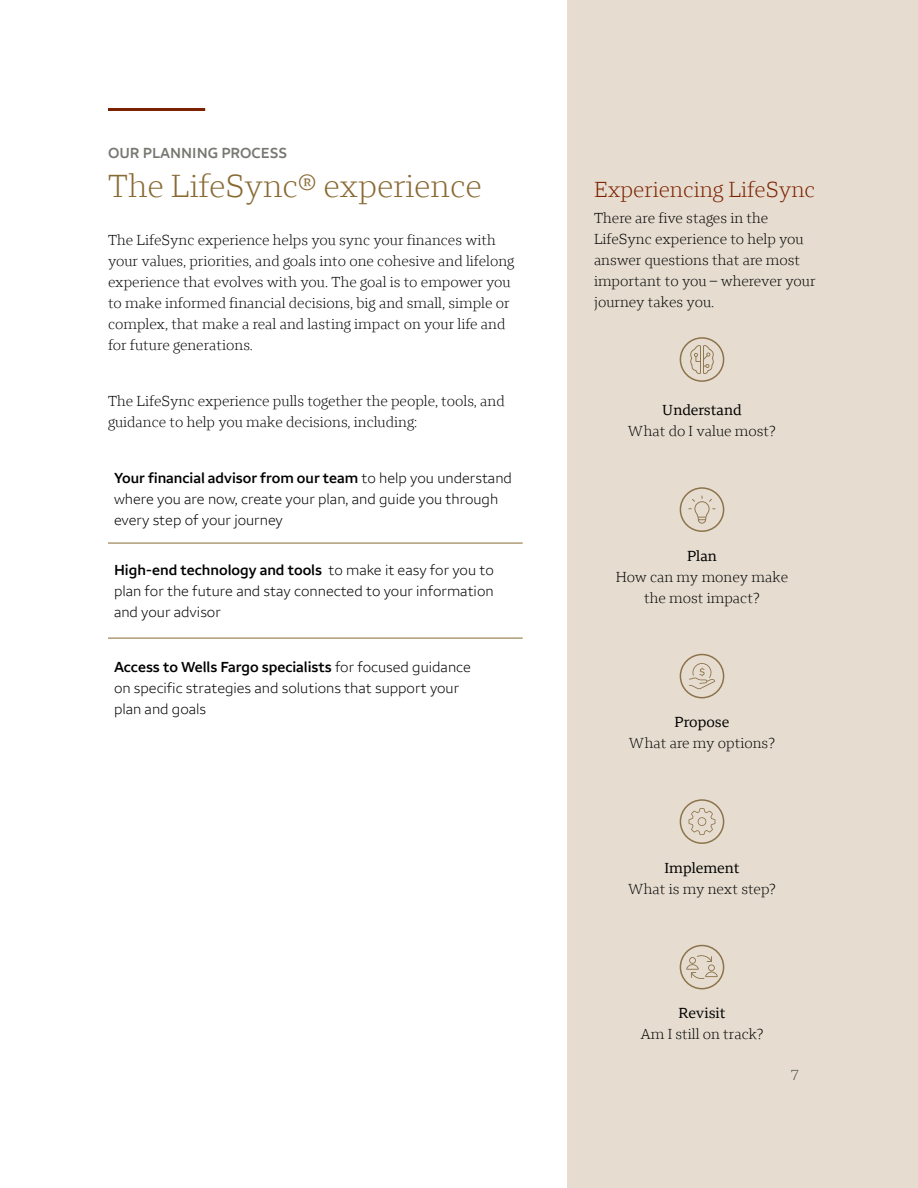
<style>
.page{position:relative;width:918px;height:1188px;background:#fff}
.page>*{position:absolute;margin:0;border:0;box-sizing:border-box;transform-origin:0 0}
.t1{font:300 33px "Wells Fargo Serif";color:#896a33}
.Name{font:300 22.5px "Wells Fargo Serif";color:#7c2100}
.B2{font:300 15px/21px "Wells Fargo Serif";color:#000;text-align:center}
.B2-2{font:300 15px/21px "Wells Fargo Sans";color:#000}
.t2{font:600 15px "Wells Fargo Sans";color:#777872}
.t3{font:300 15px "Wells Fargo Serif";color:#4d4c47}
.s1{font-weight:600}
.s2{font-weight:400}
</style>
<div class="page">
<div style="left:567px;top:0;width:351px;height:1188px;background:#e6ddd0"></div>
<hr style="left:108px;top:108px;width:97px;height:3px;background:#7c2100">
<hr style="left:108px;top:543px;width:415px;height:1px;background:#896a33">
<hr style="left:108px;top:638px;width:415px;height:1px;background:#896a33">
<div style="left:680px;top:337px;width:44px;height:45px;border:2px solid #8c734b;border-radius:50%"></div>
<svg style="left:690px;top:345px;width:24px;height:29px"></svg>
<div style="left:680px;top:487px;width:44px;height:45px;border:2px solid #8c734b;border-radius:50%"></div>
<svg style="left:688px;top:496px;width:28px;height:28px"></svg>
<div style="left:680px;top:654px;width:44px;height:44px;border:2px solid #8c734b;border-radius:50%"></div>
<svg style="left:689px;top:663px;width:26px;height:26px"></svg>
<div style="left:680px;top:799px;width:44px;height:45px;border:2px solid #8c734b;border-radius:50%"></div>
<svg style="left:689px;top:808px;width:26px;height:27px"></svg>
<div style="left:680px;top:945px;width:44px;height:44px;border:2px solid #8c734b;border-radius:50%"></div>
<svg style="left:686px;top:955px;width:32px;height:24px"></svg>
<p class="t2" style="left:108px;top:144px;width:181px">OUR PLANNING PROCESS</p>
<h1 class="t1" style="left:108px;top:167px;width:375px">The LifeSync® experience</h1>
<p class="B2" style="left:108px;top:230px;width:408px;text-align:left">The LifeSync experience helps you sync your finances with your values, priorities, and goals into one cohesive and lifelong experience that evolves with you. The goal is to empower you to make informed financial decisions, big and small, simple or complex, that make a real and lasting impact on your life and for future generations.</p>
<p class="B2" style="left:108px;top:390px;width:398px;text-align:left">The LifeSync experience pulls together the people, tools, and guidance to help you make decisions, including:</p>
<p class="B2-2" style="left:114px;top:468px;width:399px"><span class="s1">Your financial advisor from our team</span> to help you understand where you are now, create your plan, and guide you through every step of your journey</p>
<p class="B2-2" style="left:114px;top:559px;width:381px;text-align:justify"><span class="s1">High-end technology and tools</span> to make it easy for you to plan for the future and stay connected to your information and your advisor</p>
<p class="B2-2" style="left:114px;top:657px;width:358px"><span class="s1">Access to Wells Fargo specialists</span> for focused guidance on specific strategies and solutions that support your plan and goals</p>
<p class="Name" style="left:594px;top:176px;width:223px">Experiencing LifeSync</p>
<p class="B2" style="left:594px;top:207px;width:223px;text-align:left">There are five stages in the<br>LifeSync experience to help you answer questions that are most important to you – wherever your journey takes you.</p>
<p class="B2" style="left:628px;top:400px;width:150px"><span class="s2">Understand<br></span>What do I value most?</p>
<p class="B2" style="left:616px;top:545px;width:174px"><span class="s2">Plan<br></span>How can my money make the most impact?</p>
<p class="B2" style="left:629px;top:712px;width:148px"><span class="s2">Propose<br></span>What are my options?</p>
<p class="B2" style="left:628px;top:857px;width:149px"><span class="s2">Implement<br></span>What is my next step?</p>
<p class="B2" style="left:640px;top:1003px;width:125px"><span class="s2">Revisit<br></span>Am I still on track?</p>
<p class="t3" style="left:791px;top:1066px;width:10px">7</p>
</div>
